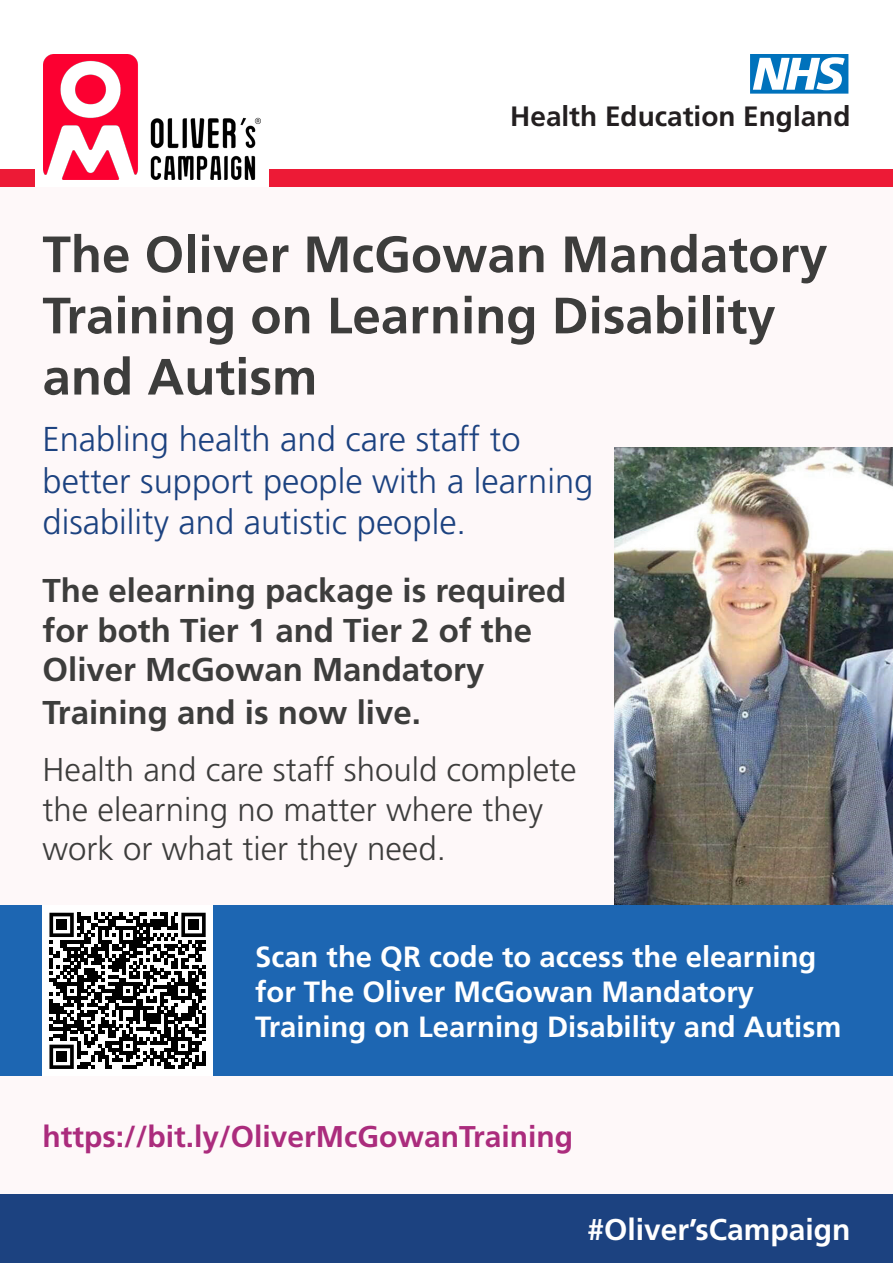
<style>
.page{position:relative;width:893px;height:1263px;background:#fff}
.page>*{position:absolute;margin:0;border:0;box-sizing:border-box;transform-origin:0 0}
.t1{font:700 51px/61.2px "Frutiger LT Pro";color:#3d3d3c}
.t2{font:300 34.5px/41.4px "Frutiger LT Pro";color:#1c4280}
.t3{font:700 33px/39.6px "Frutiger LT Pro";color:#3d3d3c}
.t4{font:300 33px/39.6px "Frutiger LT Pro";color:#3d3d3c}
.t5{font:700 30px "Frutiger LT Pro";color:#ab2c7d}
.t6{font:700 30px "Frutiger LT Pro";color:#fff}
.t7{font:700 29.25px/35.1px "Frutiger LT Pro";color:#fff}
.t8{font:700 27.9px "Frutiger";color:#231f20}
</style>
<div class="page">
<div style="left:0;top:187px;width:893px;height:1064px;background:#fef8f9"></div>
<div style="left:0;top:1195px;width:893px;height:68px;background:#1c4280"></div>
<svg style="left:750px;top:54px;width:98px;height:40px"></svg>
<img style="left:614px;top:447px;width:279px;height:459px">
<div style="left:0;top:170px;width:893px;height:17px;background:#ed1a36"></div>
<div style="left:35px;top:47px;width:234px;height:140px;background:#fff"></div>
<img style="left:43px;top:54px;width:218px;height:126px">
<div style="left:0;top:906px;width:893px;height:170px;background:#1d66b2"></div>
<div style="left:43px;top:906px;width:170px;height:170px;background:#fff"></div>
<svg style="left:49px;top:913px;width:157px;height:156px"></svg>
<div style="left:56px;top:920px;width:11px;height:10px;background:#000"></div>
<div style="left:188px;top:920px;width:11px;height:10px;background:#000"></div>
<div style="left:56px;top:1051px;width:11px;height:11px;background:#000"></div>
<p class="t8" style="left:510px;top:100px;width:342px">Health Education England</p>
<p class="t1" style="left:43px;top:224px;width:786px">The Oliver McGowan Mandatory<br>Training on Learning Disability and Autism</p>
<p class="t2" style="left:43px;top:419px;width:552px">Enabling health and care staff to better support people with a learning disability and autistic people.</p>
<p class="t3" style="left:43px;top:571px;width:525px">The elearning package is required for both Tier 1 and Tier 2 of the<br>Oliver McGowan Mandatory</p>
<p class="t3" style="left:43px;top:693px;width:380px">Training and is now live.</p>
<p class="t4" style="left:43px;top:750px;width:536px">Health and care staff should complete the elearning no matter where they work or what tier they need.</p>
<p class="t7" style="left:255px;top:939px;width:588px">Scan the QR code to access the elearning for The Oliver McGowan Mandatory<br>Training on Learning Disability and Autism</p>
<p class="t5" style="left:43px;top:1118px;width:532px">https://bit.ly/OliverMcGowanTraining</p>
<p class="t6" style="left:588px;top:1212px;width:264px">#Oliver’sCampaign</p>
</div>
